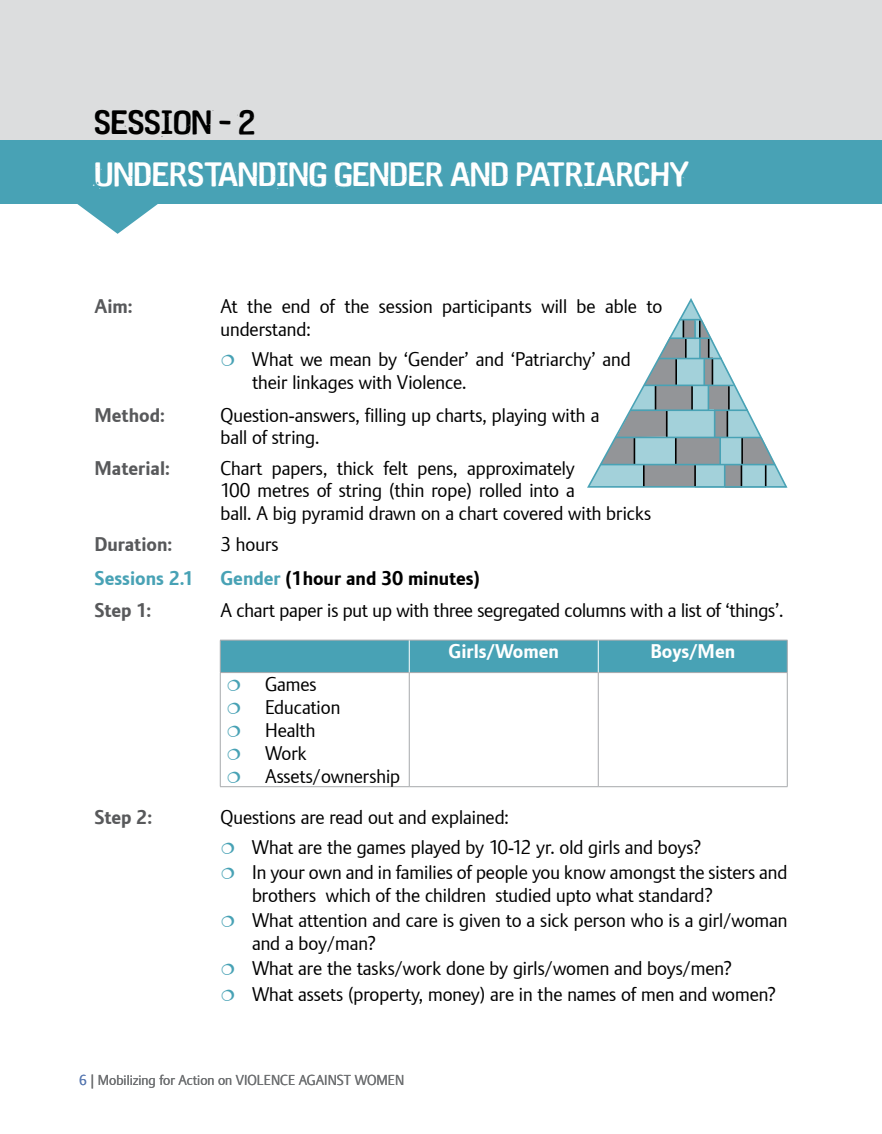
<style>
.page{position:relative;width:882px;height:1134px;background:#fff}
.page>*{position:absolute;margin:0;border:0;box-sizing:border-box;transform-origin:0 0}
.t1{font:31.5px "Plan Storytelling";color:#fff}
.t2{font:31.5px "Plan Storytelling";color:#000}
.t3{font:19.25px/22.8px "Plan";color:#000}
.t4{font:700 19.25px "Plan";color:#58595b}
.t5{font:700 19.25px "Plan";color:#000}
.t6{font:700 19.25px "Plan";color:#fff}
.t7{font:700 19.25px "Plan";color:#48a2b5}
.t8{font:14px "Plan";color:#6d6f71}
.s1{color:#48a2b5}
.s2{color:#5b7bb3}
</style>
<div class="page">
<svg style="left:77px;top:204px;width:81px;height:30px"></svg>
<div style="left:0;top:0;width:882px;height:202px;background:#dcddde"></div>
<div style="left:0;top:140px;width:882px;height:64px;background:#48a2b5"></div>
<div style="left:221px;top:641px;width:566px;height:31px;background:#48a2b5"></div>
<hr style="left:220px;top:640px;width:189px;height:1px;background:#a7a9ac">
<hr style="left:220px;top:640px;width:1px;height:32px;background:#a7a9ac">
<hr style="left:409px;top:640px;width:189px;height:1px;background:#a7a9ac">
<hr style="left:598px;top:640px;width:189px;height:1px;background:#a7a9ac">
<hr style="left:787px;top:640px;width:1px;height:32px;background:#a7a9ac">
<hr style="left:220px;top:672px;width:189px;height:1px;background:#a7a9ac">
<hr style="left:220px;top:673px;width:1px;height:113px;background:#a7a9ac">
<hr style="left:409px;top:672px;width:189px;height:1px;background:#a7a9ac">
<hr style="left:409px;top:673px;width:1px;height:113px;background:#a7a9ac">
<hr style="left:598px;top:672px;width:189px;height:1px;background:#a7a9ac">
<hr style="left:598px;top:673px;width:1px;height:113px;background:#a7a9ac">
<hr style="left:787px;top:673px;width:1px;height:113px;background:#a7a9ac">
<hr style="left:220px;top:786px;width:189px;height:1px;background:#a7a9ac">
<hr style="left:409px;top:786px;width:189px;height:1px;background:#a7a9ac">
<hr style="left:598px;top:786px;width:189px;height:1px;background:#a7a9ac">
<hr style="left:409px;top:640px;width:1px;height:32px;background:#fff">
<hr style="left:598px;top:640px;width:1px;height:32px;background:#fff">
<svg style="left:587px;top:298px;width:201px;height:190px"></svg>
<hr style="left:630px;top:409px;width:118px;height:2px;background:#48a2b5">
<hr style="left:616px;top:437px;width:145px;height:1px;background:#48a2b5">
<hr style="left:600px;top:464px;width:175px;height:1px;background:#48a2b5">
<h1 class="t2" style="left:94px;top:103px;width:163px">SESSION - 2</h1>
<h1 class="t1" style="left:94px;top:154px;width:596px">UNDERSTANDING GENDER AND PATRIARCHY</h1>
<p class="t4" style="left:94px;top:295px;width:40px">Aim:</p>
<p class="t3" style="left:220px;top:295px;width:443px">At the end of the session participants will be able to understand:</p>
<p class="t3" style="left:252px;top:348px;width:380px">What we mean by ‘Gender’ and ‘Patriarchy’ and their linkages with Violence.</p>
<p class="t4" style="left:94px;top:404px;width:72px">Method:</p>
<p class="t3" style="left:220px;top:404px;width:380px">Question-answers, filling up charts, playing with a ball of string.</p>
<p class="t4" style="left:94px;top:457px;width:77px">Material:</p>
<p class="t3" style="left:220px;top:457px;width:432px">Chart papers, thick felt pens, approximately<br>100 metres of string (thin rope) rolled into a<br>ball. A big pyramid drawn on a chart covered with bricks</p>
<p class="t4" style="left:94px;top:532px;width:79px">Duration:</p>
<p class="t3" style="left:220px;top:533px;width:60px">3 hours</p>
<p class="t7" style="left:94px;top:567px;width:101px">Sessions 2.1</p>
<p class="t5" style="left:220px;top:567px;width:261px"><span class="s1">Gender</span> (1hour and 30 minutes)</p>
<p class="t4" style="left:94px;top:599px;width:58px">Step 1:</p>
<p class="t3" style="left:220px;top:599px;width:564px">A chart paper is put up with three segregated columns with a list of ‘things’.</p>
<p class="t6" style="left:449px;top:640px;width:112px">Girls/Women</p>
<p class="t6" style="left:650px;top:640px;width:86px">Boys/Men</p>
<p class="t3" style="left:265px;top:672px;width:137px">Games<br>Education<br>Health<br>Work<br>Assets/ownership</p>
<p class="t4" style="left:94px;top:806px;width:59px">Step 2:</p>
<p class="t3" style="left:252px;top:802px;width:451px;line-height:30.3px;text-indent:-31px">Questions are read out and explained:<br>What are the games played by 10-12 yr. old girls and boys?</p>
<p class="t3" style="left:252px;top:861px;width:537px">In your own and in families of people you know amongst the sisters and brothers which of the children studied upto what standard?</p>
<p class="t3" style="left:252px;top:909px;width:537px">What attention and care is given to a sick person who is a girl/woman and a boy/man?</p>
<p class="t3" style="left:252px;top:956px;width:526px;line-height:25.2px">What are the tasks/work done by girls/women and boys/men?<br>What assets (property, money) are in the names of men and women?</p>
<p class="t8" style="left:79px;top:1072px;width:173px"><span class="s2">6</span> | Mobilizing for Action on Violence</p>
<p class="t8" style="left:299px;top:1072px;width:17px">Against</p>
<p class="t8" style="left:355px;top:1072px;width:23px">Women</p>
<p class="t8" style="left:244px;top:1072px;width:9px">e</p>
</div>
